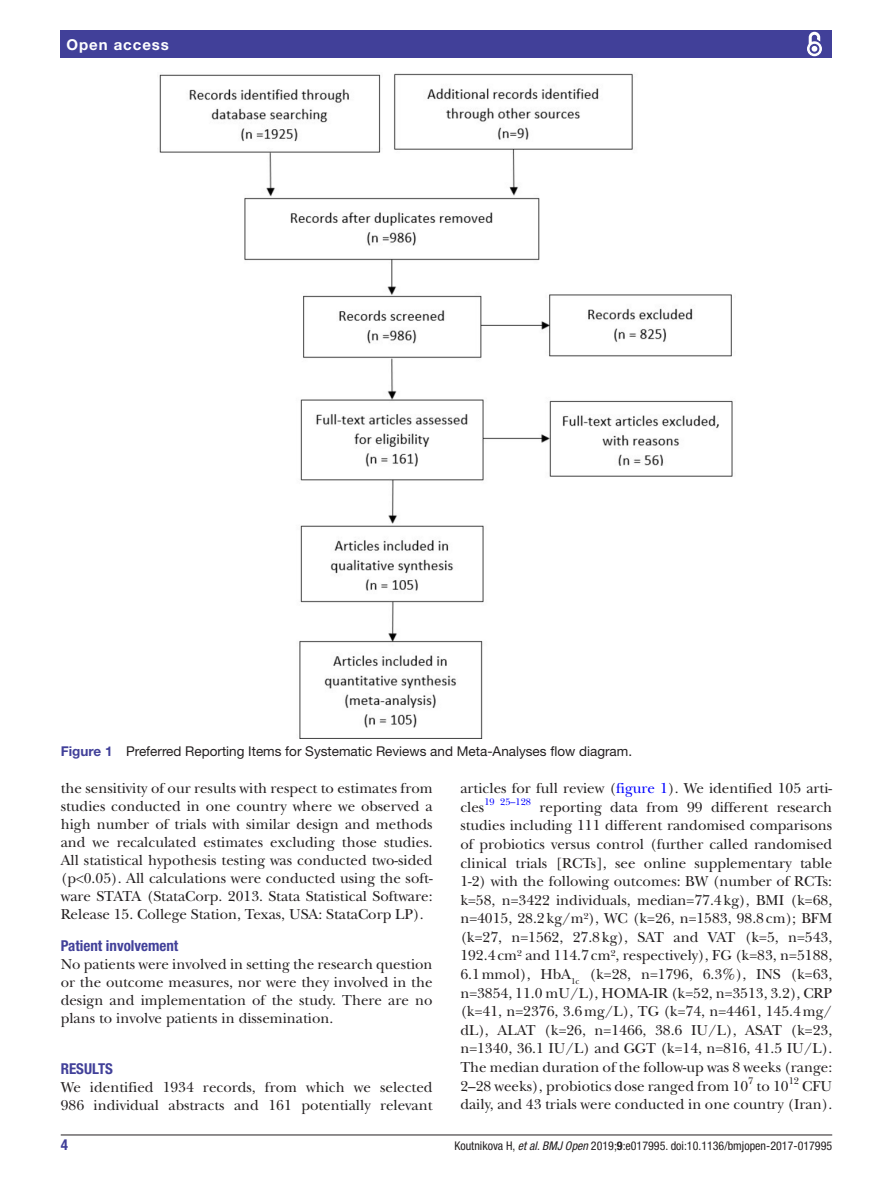
<style>
.page{position:relative;width:893px;height:1191px;background:#fff}
.page>*{position:absolute;margin:0;border:0;box-sizing:border-box;transform-origin:0 0}
.t1{font:15px/18.6px "New Baskerville";color:#231f20;text-align:justify}
.t2{font:700 condensed 15px "Helvetica Neue LT Std";color:#414099}
.t3{font:700 15px "Helvetica Neue LT Std";letter-spacing:.065em;color:#fff}
.t4{font:13.5px "Helvetica Neue LT Std";color:#231f20}
.t5{font:condensed 12px "Helvetica Neue LT Std";color:#231f20}
.t6{font:9.9px "New Baskerville";color:#00f}
.t7{font:9.9px "New Baskerville";color:#231f20}
.s1{font-weight:700;color:#414099}
.s2{color:#00f}
.s3{font-style:italic}
.s4{font-weight:700}
</style>
<div class="page">
<hr style="left:61px;top:1134px;width:771px;height:1px;background:#231f20">
<div style="left:61px;top:31px;width:771px;height:27px;background:#414099"></div>
<svg style="left:807px;top:31px;width:15px;height:26px"></svg>
<img style="left:159px;top:73px;width:574px;height:665px">
<p class="t3" style="left:66px;top:35px;width:104px">Open access</p>
<p class="t4" style="left:61px;top:743px;width:573px"><span class="s1">Figure 1</span> Preferred Reporting Items for Systematic Reviews and Meta-Analyses flow diagram.</p>
<p class="t1" style="left:61px;top:779px;width:373px;line-height:18px">the sensitivity of our results with respect to estimates from studies conducted in one country where we observed a high number of trials with similar design and methods and we recalculated estimates excluding those studies.<br>All statistical hypothesis testing was conducted two-sided (p&lt;0.05). All calculations were conducted using the soft&shy;ware STATA (StataCorp. 2013. Stata Statistical Software:<br>Release 15. College Station, Texas, USA: StataCorp LP).</p>
<p class="t2" style="left:61px;top:936px;width:119px">Patient involvement</p>
<p class="t1" style="left:61px;top:955px;width:373px;line-height:18px">No patients were involved in setting the research question or the outcome measures, nor were they involved in the design and implementation of the study. There are no plans to involve patients in dissemination.</p>
<p class="t2" style="left:61px;top:1059px;width:54px">Results</p>
<p class="t1" style="left:61px;top:1077px;width:373px;line-height:18px">We identified 1934 records, from which we selected<br>986 individual abstracts and 161 potentially relevant</p>
<p class="t1" style="left:460px;top:779px;width:373px">articles for full review (<span class="s2">figure 1</span>). We identified 105 arti&shy;cles</p>
<p class="t6" style="left:484px;top:796px;width:48px">19 25–128</p>
<p class="t1" style="left:460px;top:798px;width:373px;text-indent:79px">reporting data from 99 different research studies including 111 different randomised comparisons of probiotics versus control (further called randomised clinical trials [RCTs], see online supplementary table 1-2) with the following outcomes: BW (number of RCTs: k=58, n=3422 individuals, median=77.4kg), BMI (k=68, n=4015, 28.2kg/m²), WC (k=26, n=1583, 98.8cm); BFM (k=27, n=1562, 27.8kg), SAT and VAT (k=5, n=543, 192.4cm² and 114.7cm², respectively), FG (k=83, n=5188, 6.1mmol), HbA<sub>1c</sub> (k=28, n=1796, 6.3%), INS (k=63, n=3854, 11.0 mU/L), HOMA-IR (k=52, n=3513, 3.2), CRP (k=41, n=2376, 3.6mg/L), TG (k=74, n=4461, 145.4mg/ dL), ALAT (k=26, n=1466, 38.6 IU/L), ASAT (k=23, n=1340, 36.1 IU/L) and GGT (k=14, n=816, 41.5 IU/L).<br>The median duration of the follow-up was 8 weeks (range:<br>2–28 weeks), probiotics dose ranged from 10</p>
<p class="t7" style="left:748px;top:1074px;width:7px">7</p>
<p class="t1" style="left:757px;top:1076px;width:34px">to 10</p>
<p class="t7" style="left:789px;top:1074px;width:12px">12</p>
<p class="t1" style="left:460px;top:1076px;width:373px;text-align:right">CFU<br>daily, and 43 trials were conducted in one country (Iran).</p>
<p class="t2" style="left:61px;top:1135px;width:9px">4</p>
<p class="t5" style="left:455px;top:1138px;width:379px">Koutnikova H, <span class="s3">et al</span>. <span class="s3">BMJ Open</span> 2019;<span class="s4">9</span>:e017995. doi:10.1136/bmjopen-2017-017995</p>
</div>
